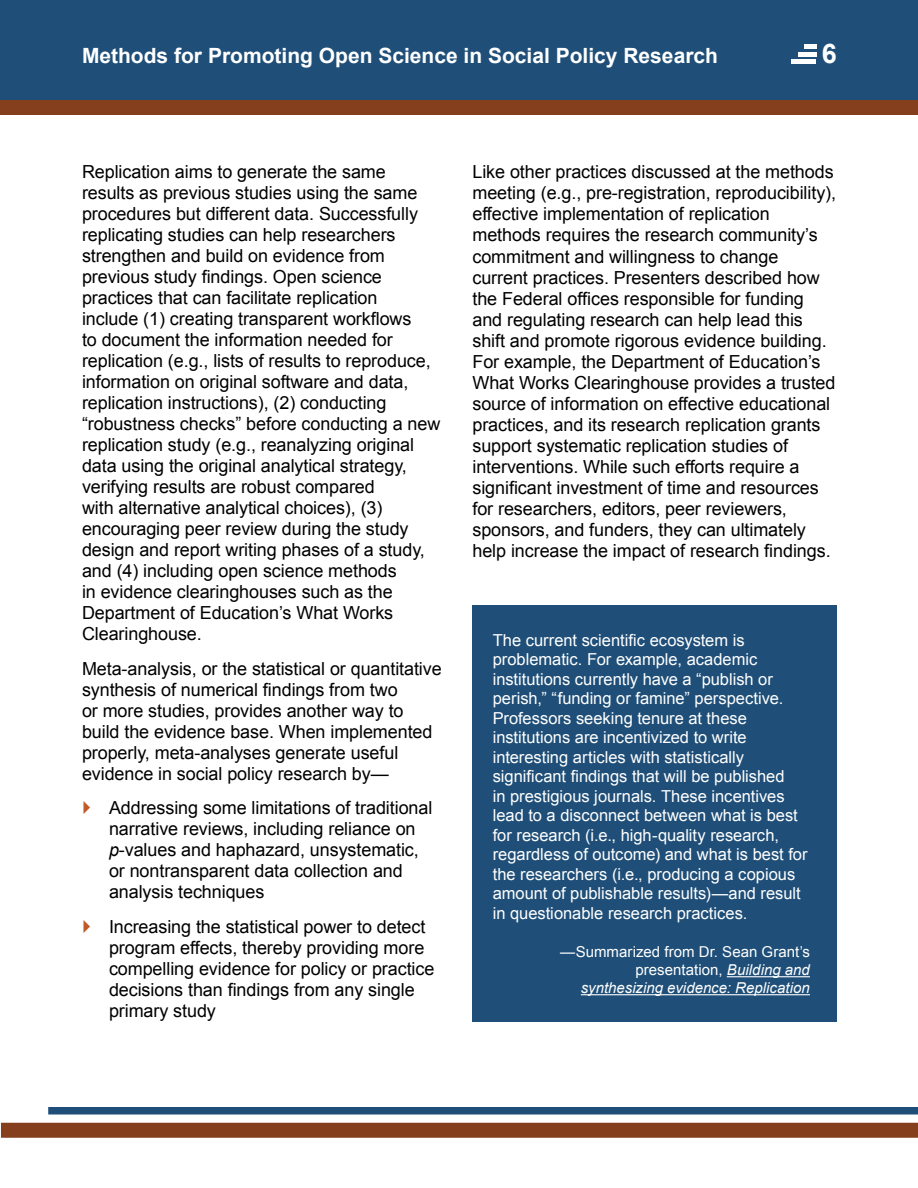
<style>
.page{position:relative;width:918px;height:1188px;background:#fff}
.page>*{position:absolute;margin:0;border:0;box-sizing:border-box;transform-origin:0 0}
.t1{font:700 27px "Arial";color:#fff}
.t2{font:700 21px "Arial";color:#fff}
.t3{font:18px/21px "Arial";letter-spacing:-.005em;color:#000}
.t4{font:16.5px/19.5px "Arial";color:#fff}
.t5{font:italic 15px/18px "Arial";color:#fff;text-align:right}
.s1{font-style:italic}
.s2{font-style:normal}
</style>
<div class="page">
<div style="left:0;top:0;width:918px;height:102px;background:#1f4f78"></div>
<div style="left:0;top:100px;width:918px;height:15px;background:#853f1d"></div>
<hr style="left:804px;top:45px;width:12px;height:4px;background:#fff">
<hr style="left:798px;top:52px;width:18px;height:4px;background:#fff">
<hr style="left:792px;top:59px;width:24px;height:4px;background:#fff">
<div style="left:48px;top:1107px;width:870px;height:7px;background:#1f4e79"></div>
<div style="left:1px;top:1123px;width:917px;height:15px;background:#853f1d"></div>
<div style="left:472px;top:605px;width:365px;height:417px;background:#1f4f78"></div>
<hr style="left:727px;top:976px;width:83px;height:1px;background:#fff">
<hr style="left:581px;top:994px;width:229px;height:1px;background:#fff">
<p class="t2" style="left:82px;top:41px;width:638px">Methods for Promoting Open Science in Social Policy Research</p>
<h1 class="t1" style="left:822px;top:35px;width:17px">6</h1>
<p class="t3" style="left:82px;top:162px;width:360px">Replication aims to generate the same results as previous studies using the same procedures but different data. Successfully replicating studies can help researchers strengthen and build on evidence from previous study findings. Open science practices that can facilitate replication<br>include (1) creating transparent workflows<br>to document the information needed for replication (e.g., lists of results to reproduce, information on original software and data, replication instructions), (2) conducting “robustness checks” before conducting a new replication study (e.g., reanalyzing original data using the original analytical strategy, verifying results are robust compared<br>with alternative analytical choices), (3) encouraging peer review during the study design and report writing phases of a study, and (4) including open science methods<br>in evidence clearinghouses such as the Department of Education’s What Works Clearinghouse.</p>
<p class="t3" style="left:82px;top:658px;width:361px">Meta-analysis, or the statistical or quantitative synthesis of numerical findings from two<br>or more studies, provides another way to build the evidence base. When implemented properly, meta-analyses generate useful evidence in social policy research by—</p>
<p class="t3" style="left:109px;top:798px;width:325px">Addressing some limitations of traditional narrative reviews, including reliance on <span class="s1">p</span>-values and haphazard, unsystematic, or nontransparent data collection and analysis techniques</p>
<p class="t3" style="left:109px;top:916px;width:327px">Increasing the statistical power to detect program effects, thereby providing more compelling evidence for policy or practice decisions than findings from any single primary study</p>
<p class="t3" style="left:472px;top:162px;width:365px">Like other practices discussed at the methods meeting (e.g., pre-registration, reproducibility), effective implementation of replication methods requires the research community’s commitment and willingness to change current practices. Presenters described how the Federal offices responsible for funding and regulating research can help lead this shift and promote rigorous evidence building.<br>For example, the Department of Education’s What Works Clearinghouse provides a trusted source of information on effective educational practices, and its research replication grants support systematic replication studies of interventions. While such efforts require a significant investment of time and resources for researchers, editors, peer reviewers, sponsors, and funders, they can ultimately help increase the impact of research findings.</p>
<p class="t4" style="left:493px;top:631px;width:316px">The current scientific ecosystem is problematic. For example, academic institutions currently have a “publish or perish,” “funding or famine” perspective.<br>Professors seeking tenure at these institutions are incentivized to write interesting articles with statistically significant findings that will be published<br>in prestigious journals. These incentives lead to a disconnect between what is best for research (i.e., high-quality research, regardless of outcome) and what is best for the researchers (i.e., producing a copious amount of publishable results)—and result in questionable research practices.</p>
<p class="t5" style="left:560px;top:943px;width:251px"><span class="s2">—Summarized from Dr. Sean Grant’s presentation,</span> Building and synthesizing evidence: Replication</p>
</div>
